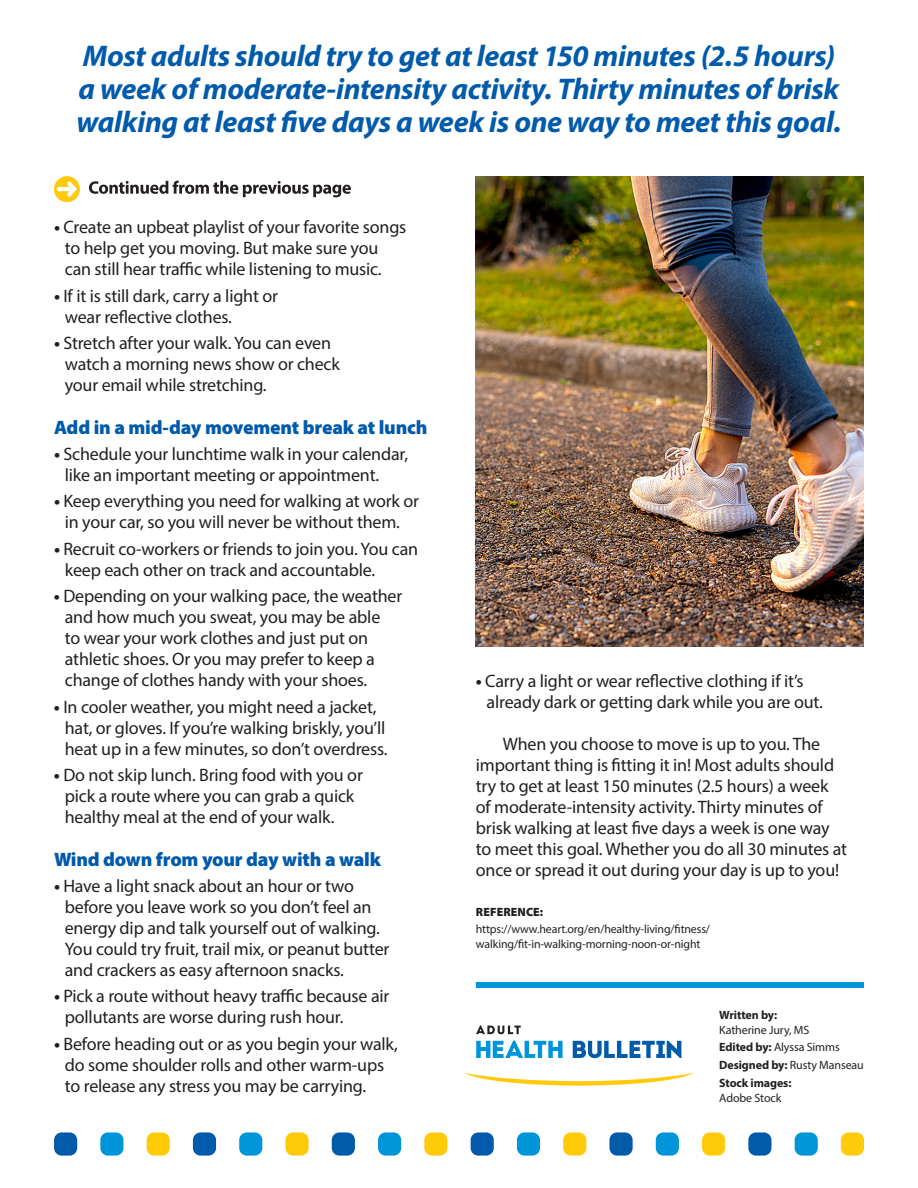
<style>
.page{position:relative;width:918px;height:1188px;background:#fff}
.page>*{position:absolute;margin:0;border:0;box-sizing:border-box;transform-origin:0 0}
.t1{font:italic 700 30px/33px "Myriad Pro";letter-spacing:-.01em;color:#015aaa}
.t2{font:900 19.5px "Myriad Pro";letter-spacing:-.01em;color:#015aaa}
.t3{font:18px/21px "Myriad Pro";letter-spacing:-.01em;color:#231f20}
.t4{font:12px/17.7px "Myriad Pro";letter-spacing:-.01em;color:#231f20}
.t5{font:700 12px "Myriad Pro";letter-spacing:-.01em;color:#231f20}
.t6{font:900 12px "Myriad Pro";letter-spacing:.01em;color:#231f20}
.s1{font-weight:700}
</style>
<div class="page">
<div style="left:54px;top:1132px;width:23px;height:24px;background:#015aaa;border-radius:8px"></div>
<div style="left:193px;top:1132px;width:23px;height:24px;background:#015aaa;border-radius:8px"></div>
<div style="left:332px;top:1132px;width:23px;height:24px;background:#015aaa;border-radius:8px"></div>
<div style="left:471px;top:1132px;width:23px;height:24px;background:#015aaa;border-radius:8px"></div>
<div style="left:609px;top:1132px;width:24px;height:24px;background:#015aaa;border-radius:8px"></div>
<div style="left:748px;top:1132px;width:23px;height:24px;background:#015aaa;border-radius:8px"></div>
<div style="left:100px;top:1132px;width:23px;height:24px;background:#0095d9;border-radius:8px"></div>
<div style="left:239px;top:1132px;width:23px;height:24px;background:#0095d9;border-radius:8px"></div>
<div style="left:378px;top:1132px;width:23px;height:24px;background:#0095d9;border-radius:8px"></div>
<div style="left:517px;top:1132px;width:23px;height:24px;background:#0095d9;border-radius:8px"></div>
<div style="left:656px;top:1132px;width:23px;height:24px;background:#0095d9;border-radius:8px"></div>
<div style="left:795px;top:1132px;width:23px;height:24px;background:#0095d9;border-radius:8px"></div>
<div style="left:147px;top:1132px;width:23px;height:24px;background:#feca0a;border-radius:8px"></div>
<div style="left:285px;top:1132px;width:24px;height:24px;background:#feca0a;border-radius:8px"></div>
<div style="left:424px;top:1132px;width:23px;height:24px;background:#feca0a;border-radius:8px"></div>
<div style="left:563px;top:1132px;width:23px;height:24px;background:#feca0a;border-radius:8px"></div>
<div style="left:702px;top:1132px;width:23px;height:24px;background:#feca0a;border-radius:8px"></div>
<div style="left:841px;top:1132px;width:23px;height:24px;background:#feca0a;border-radius:8px"></div>
<svg style="left:465px;top:1073px;width:228px;height:13px"></svg>
<svg style="left:476px;top:1025px;width:45px;height:9px"></svg>
<svg style="left:573px;top:1041px;width:108px;height:17px"></svg>
<svg style="left:476px;top:1041px;width:87px;height:17px"></svg>
<div style="left:476px;top:982px;width:388px;height:6px;background:#0095d9"></div>
<svg style="left:54px;top:176px;width:26px;height:26px"></svg>
<svg style="left:89px;top:181px;width:262px;height:16px"></svg>
<img style="left:476px;top:176px;width:388px;height:471px">
<h1 class="t1" style="left:77px;top:38px;width:766px">Most adults should try to get at least 150 minutes (2.5 hours) a week of moderate-intensity activity. Thirty minutes of brisk walking at least five days a week is one way to meet this goal.</h1>
<p class="t3" style="left:65px;top:216px;width:343px;text-indent:-11px"><span class="s1">•</span> Create an upbeat playlist of your favorite songs to help get you moving. But make sure you can still hear traffic while listening to music.</p>
<p class="t3" style="left:65px;top:285px;width:215px;text-indent:-11px"><span class="s1">•</span> If it is still dark, carry a light or wear reflective clothes.</p>
<p class="t3" style="left:65px;top:332px;width:277px;text-indent:-11px"><span class="s1">•</span> Stretch after your walk. You can even watch a morning news show or check your email while stretching.</p>
<p class="t2" style="left:54px;top:414px;width:375px">Add in a mid-day movement break at lunch</p>
<p class="t3" style="left:65px;top:443px;width:345px;text-indent:-11px"><span class="s1">•</span> Schedule your lunchtime walk in your calendar, like an important meeting or appointment.</p>
<p class="t3" style="left:54px;top:491px;width:367px;text-align:center"><span class="s1">•</span> Keep everything you need for walking at work or in your car, so you will never be without them.</p>
<p class="t3" style="left:65px;top:538px;width:355px;text-indent:-11px"><span class="s1">•</span> Recruit co-workers or friends to join you. You can keep each other on track and accountable.</p>
<p class="t3" style="left:65px;top:585px;width:339px;text-indent:-11px"><span class="s1">•</span> Depending on your walking pace, the weather and how much you sweat, you may be able<br>to wear your work clothes and just put on athletic shoes. Or you may prefer to keep a change of clothes handy with your shoes.</p>
<p class="t3" style="left:65px;top:696px;width:324px;text-indent:-11px"><span class="s1">•</span> In cooler weather, you might need a jacket, hat, or gloves. If you’re walking briskly, you’ll heat up in a few minutes, so don’t overdress.</p>
<p class="t3" style="left:65px;top:764px;width:300px;text-indent:-11px"><span class="s1">•</span> Do not skip lunch. Bring food with you or pick a route where you can grab a quick healthy meal at the end of your walk.</p>
<p class="t2" style="left:54px;top:846px;width:329px">Wind down from your day with a walk</p>
<p class="t3" style="left:65px;top:875px;width:326px;text-indent:-11px"><span class="s1">•</span> Have a light snack about an hour or two before you leave work so you don’t feel an energy dip and talk yourself out of walking.<br>You could try fruit, trail mix, or peanut butter and crackers as easy afternoon snacks.</p>
<p class="t3" style="left:65px;top:986px;width:326px;text-indent:-11px"><span class="s1">•</span> Pick a route without heavy traffic because air pollutants are worse during rush hour.</p>
<p class="t3" style="left:65px;top:1033px;width:335px;text-indent:-11px"><span class="s1">•</span> Before heading out or as you begin your walk, do some shoulder rolls and other warm-ups to release any stress you may be carrying.</p>
<p class="t3" style="left:487px;top:671px;width:338px;text-indent:-11px"><span class="s1">•</span> Carry a light or wear reflective clothing if it’s already dark or getting dark while you are out.</p>
<p class="t3" style="left:476px;top:733px;width:373px;text-indent:27px">When you choose to move is up to you. The important thing is fitting it in! Most adults should try to get at least 150 minutes (2.5 hours) a week of moderate-intensity activity. Thirty minutes of brisk walking at least five days a week is one way to meet this goal. Whether you do all 30 minutes at once or spread it out during your day is up to you!</p>
<p class="t6" style="left:476px;top:904px;width:69px">REFERENCE:</p>
<p class="t4" style="left:476px;top:921px;width:236px;line-height:15px">https://www.heart.org/en/healthy-living/fitness/ walking/fit-in-walking-morning-noon-or-night</p>
<p class="t5" style="left:719px;top:1007px;width:60px">Written by:</p>
<p class="t4" style="left:719px;top:1020px;width:146px">Katherine Jury, MS<br><span class="s1">Edited by:</span> Alyssa Simms<br><span class="s1">Designed by:</span> Rusty Manseau<br><span class="s1">Stock images:</span></p>
<p class="t4" style="left:719px;top:1089px;width:64px">Adobe Stock</p>
</div>
